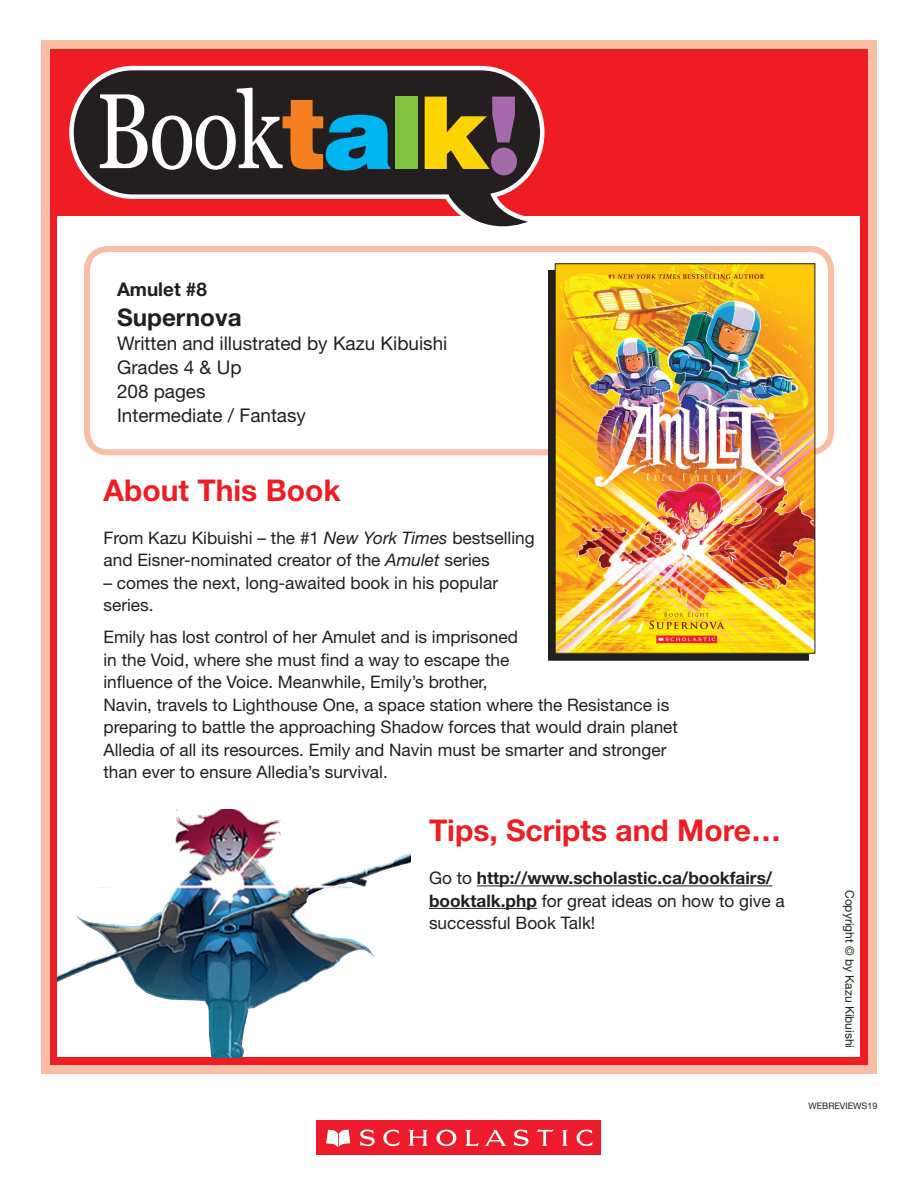
<style>
.page{position:relative;width:918px;height:1188px;background:#fff}
.page>*{position:absolute;margin:0;border:0;box-sizing:border-box;transform-origin:0 0}
.Head_01{font:700 30px "Helvetica Neue LT Std";color:#ee1d23}
.t1{font:700 24.3px "Helvetica Neue LT Std";color:#231f20}
.Blurb{font:18.9px "Helvetica Neue LT Std";color:#231f20}
.t2{font:700 18.9px "Helvetica Neue LT Std";color:#231f20}
.TX01_Second{font:17.25px/22.5px "Helvetica Neue LT Std";color:#231f20}
.t3{font:12px "Helvetica Neue LT Std";color:#231f20}
.t4{font:9px "Helvetica Neue LT Std";color:#231f20}
.s1{font-style:italic}
.s2{font-weight:700}
</style>
<div class="page">
<div style="left:41px;top:40px;width:836px;height:1034px;background:#fabda6"></div>
<div style="left:50px;top:49px;width:818px;height:1016px;background:#ee1d23"></div>
<div style="left:58px;top:217px;width:802px;height:840px;background:#fff"></div>
<svg style="left:69px;top:66px;width:476px;height:161px;fill:#231f20"></svg>
<svg style="left:100px;top:88px;width:291px;height:82px;background:#586060"></svg>
<div style="left:395px;top:97px;width:23px;height:72px;background:#81c340"></div>
<svg style="left:425px;top:97px;width:92px;height:78px;background:#957730"></svg>
<div style="left:317px;top:1120px;width:284px;height:35px;background:#ee1b2d"></div>
<svg style="left:326px;top:1129px;width:267px;height:18px"></svg>
<hr style="left:477px;top:885px;width:295px;height:1px;background:#231f20">
<hr style="left:429px;top:908px;width:108px;height:1px;background:#231f20">
<div style="left:84px;top:246px;width:750px;height:209px;border:6px solid #fabda6;border-radius:21px"></div>
<img style="left:57px;top:809px;width:353px;height:248px">
<div style="left:548px;top:270px;width:261px;height:390px;background:#231f20"></div>
<img style="left:557px;top:265px;width:256px;height:387px">
<div style="left:555px;top:263px;width:260px;height:391px;border:1px solid #231f20"></div>
<p class="t2" style="left:117px;top:278px;width:91px">Amulet #8</p>
<p class="t1" style="left:117px;top:303px;width:126px">Supernova</p>
<p class="Blurb" style="left:117px;top:332px;width:332px">Written and illustrated by Kazu Kibuishi</p>
<p class="Blurb" style="left:117px;top:356px;width:126px">Grades 4 &amp; Up</p>
<p class="Blurb" style="left:117px;top:380px;width:90px">208 pages</p>
<p class="Blurb" style="left:117px;top:404px;width:191px">Intermediate / Fantasy</p>
<p class="Head_01" style="left:104px;top:472px;width:239px">About This Book</p>
<p class="TX01_Second" style="left:104px;top:526px;width:433px">From Kazu Kibuishi – the #1 <span class="s1">New York Times</span> bestselling and Eisner-nominated creator of the <span class="s1">Amulet</span> series</p>
<p class="TX01_Second" style="left:104px;top:571px;width:396px">– comes the next, long-awaited book in his popular series.</p>
<p class="TX01_Second" style="left:104px;top:626px;width:576px">Emily has lost control of her Amulet and is imprisoned<br>in the Void, where she must find a way to escape the<br>influence of the Voice. Meanwhile, Emily’s brother,<br>Navin, travels to Lighthouse One, a space station where the Resistance is preparing to battle the approaching Shadow forces that would drain planet Alledia of all its resources. Emily and Navin must be smarter and stronger than ever to ensure Alledia’s survival.</p>
<p class="Head_01" style="left:429px;top:812px;width:354px">Tips, Scripts and More…</p>
<p class="TX01_Second" style="left:429px;top:867px;width:357px">Go to <span class="s2">http://www.scholastic.ca/bookfairs/ booktalk.php</span> for great ideas on how to give a successful Book Talk!</p>
<p class="t3" style="left:857px;top:890px;width:160px;rotate:90deg">Copyright © by Kazu Kibuishi</p>
<p class="t4" style="left:808px;top:1100px;width:71px">WEBREVIEWS19</p>
</div>
